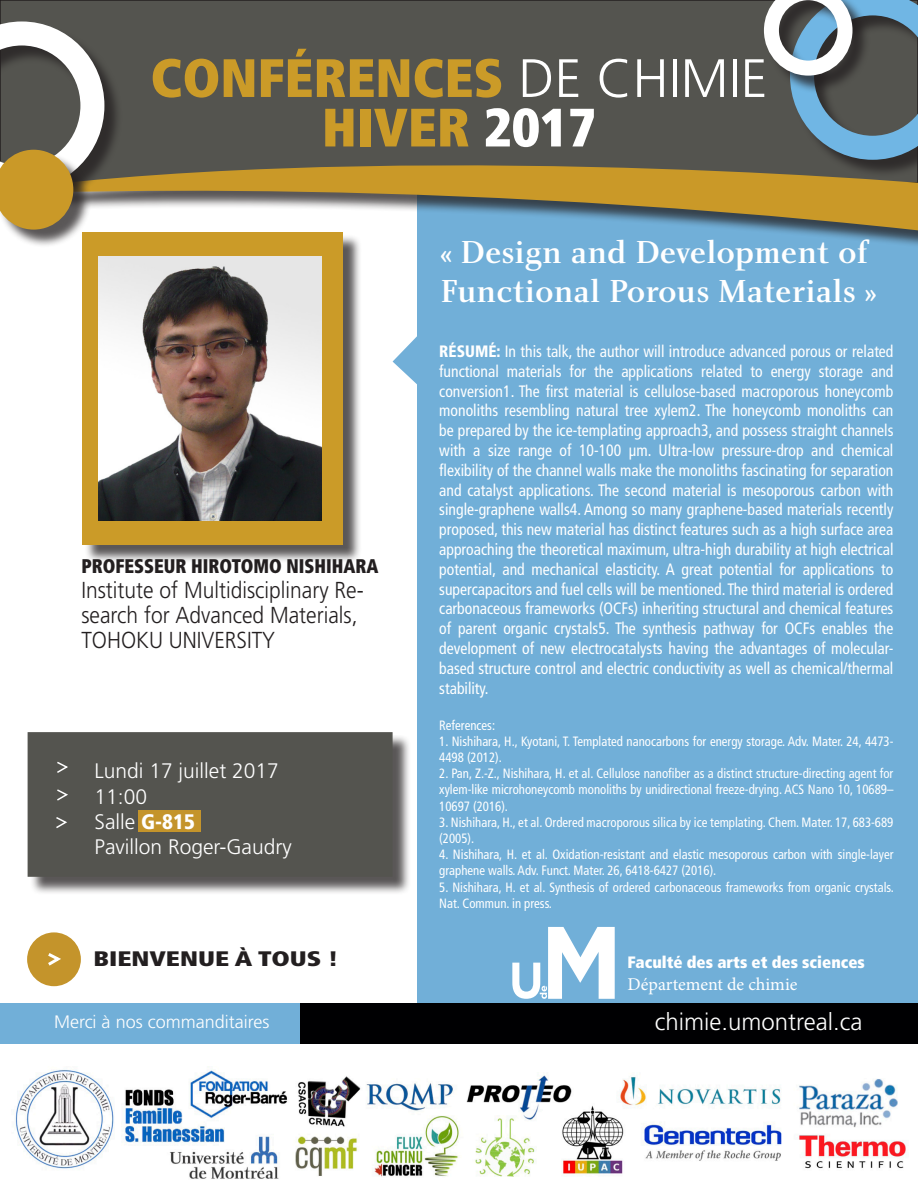
<style>
.page{position:relative;width:918px;height:1188px;background:#fff}
.page>*{position:absolute;margin:0;border:0;box-sizing:border-box;transform-origin:0 0}
.t1{font:900 condensed 54px "Frutiger LT Std";color:#cb9b28}
.t2{font:500 33px/39.6px "Charlotte Std";color:#fff}
.t3{font:300 24px "Frutiger LT Std";color:#fff}
.t4{font:300 23.1px/25.2px "Frutiger LT Std";color:#231f20;scale:.91 1}
.t5{font:300 21px "Frutiger LT Std";color:#fff}
.t6{font:900 condensed 21px "Frutiger LT Std";color:#231f20;scale:1.25 1}
.t7{font:900 condensed 19.8px "Frutiger LT Std";color:#231f20;scale:.91 1}
.t8{font:300 18px "Frutiger LT Std";color:#fff}
.t9{font:18px "Minion Pro";color:#fff}
.t10{font:condensed 16.5px/19.8px "Frutiger LT Std";color:#fff;text-align:justify;scale:.95 1}
.t11{font:900 condensed 16.5px "Frutiger LT Std";color:#fff}
.t12{font:condensed 13.5px/16.2px "Frutiger LT Std";color:#fff;scale:.95 1}
.s1{font-weight:300;font-stretch:normal;color:#fff}
.s2{color:#fff}
.s3{font-weight:900;font-stretch:condensed}
.s4{font-weight:900}
</style>
<div class="page">
<svg style="left:393px;top:336px;width:24px;height:48px"></svg>
<div style="left:417px;top:170px;width:501px;height:873px;background:#71afd8"></div>
<div style="left:0;top:0;width:918px;height:183px;background:#54544f"></div>
<div style="left:0;top:168px;width:918px;height:81px;background:#231f20;opacity:.75"></div>
<svg style="left:104px;top:165px;width:814px;height:65px;fill:#ca992d"></svg>
<div style="left:0;top:24px;width:123px;height:184px;background:#231f20;opacity:.75"></div>
<div style="left:792px;top:0;width:126px;height:178px;background:#231f20;opacity:.75"></div>
<svg style="left:764px;top:0;width:154px;height:160px"></svg>
<div style="left:0;top:152px;width:92px;height:96px;background:#231f20;opacity:.75"></div>
<svg style="left:0;top:21px;width:104px;height:209px"></svg>
<div style="left:30px;top:735px;width:381px;height:160px;background:#231f20;opacity:.75"></div>
<div style="left:28px;top:732px;width:365px;height:145px;background:#54544f;border:2px solid #54544f"></div>
<div style="left:84px;top:234px;width:277px;height:329px;background:#231f20;opacity:.75"></div>
<div style="left:82px;top:232px;width:261px;height:312px;background:#cb9b28"></div>
<div style="left:288px;top:1003px;width:629px;height:41px;background:#000002"></div>
<div style="left:0;top:1003px;width:299px;height:41px;background:#71afd8"></div>
<div style="left:138px;top:811px;width:62px;height:21px;background:#c4942b"></div>
<div style="left:27px;top:932px;width:54px;height:54px;background:#c4942b;border-radius:50%"></div>
<svg style="left:57px;top:761px;width:11px;height:12px"></svg>
<svg style="left:57px;top:789px;width:11px;height:12px"></svg>
<svg style="left:56px;top:817px;width:11px;height:11px"></svg>
<svg style="left:48px;top:953px;width:13px;height:13px"></svg>
<svg style="left:512px;top:927px;width:103px;height:72px"></svg>
<img style="left:15px;top:1066px;width:892px;height:113px">
<img style="left:99px;top:256px;width:223px;height:264px">
<p class="t1" style="left:150px;top:45px;width:619px">CONFÉRENCES <span class="s1">DE CHIMIE</span></p>
<p class="t1" style="left:322px;top:95px;width:276px">HIVER <span class="s2">2017</span></p>
<p class="t7" style="left:81px;top:554px;width:328px">PROFESSEUR HIROTOMO NISHIHARA</p>
<p class="t4" style="left:81px;top:578px;width:312px">Institute of Multidisciplinary Re&shy;search for Advanced Materials,<br>TOHOKU UNIVERSITY</p>
<p class="t5" style="left:95px;top:759px;width:186px">Lundi 17 juillet 2017</p>
<p class="t5" style="left:95px;top:784px;width:54px">11:00</p>
<p class="t5" style="left:95px;top:810px;width:102px">Salle <span class="s3">G-815</span></p>
<p class="t5" style="left:95px;top:835px;width:199px">Pavillon Roger-Gaudry</p>
<p class="t2" style="left:440px;top:232px;width:437px">« Design and Development of<br>Functional Porous Materials »</p>
<p class="t10" style="left:439px;top:341px;width:480px"><span class="s4">RÉSUMÉ:</span> In this talk, the author will introduce advanced porous or related functional materials for the applications related to energy storage and conversion1. The first material is cellulose-based macroporous honeycomb monoliths resembling natural tree xylem2. The honeycomb monoliths can be prepared by the ice-templating approach3, and possess straight channels with a size range of 10-100 μm. Ultra-low pressure-drop and chemical flexibility of the channel walls make the monoliths fascinating for separation and catalyst applications. The second material is mesoporous carbon with single-graphene walls4. Among so many graphene-based materials recently proposed, this new material has distinct features such as a high surface area approaching the theoretical maximum, ultra-high durability at high electrical potential, and mechanical elasticity. A great potential for applications to supercapacitors and fuel cells will be mentioned. The third material is ordered carbonaceous frameworks (OCFs) inheriting structural and chemical features of parent organic crystals5. The synthesis pathway for OCFs enables the development of new electrocatalysts having the advantages of molecular&shy;based structure control and electric conductivity as well as chemical/thermal stability.</p>
<p class="t12" style="left:439px;top:717px;width:60px">References:</p>
<p class="t12" style="left:439px;top:733px;width:480px">1. Nishihara, H., Kyotani, T. Templated nanocarbons for energy storage. Adv. Mater. 24, 4473-<br>4498 (2012).</p>
<p class="t12" style="left:439px;top:765px;width:480px;text-align:justify">2. Pan, Z.-Z., Nishihara, H. et al. Cellulose nanofiber as a distinct structure-directing agent for xylem-like microhoneycomb monoliths by unidirectional freeze-drying. ACS Nano 10, 10689– 10697 (2016).</p>
<p class="t12" style="left:439px;top:814px;width:480px">3. Nishihara, H., et al. Ordered macroporous silica by ice templating. Chem. Mater. 17, 683-689 (2005).</p>
<p class="t12" style="left:439px;top:846px;width:480px">4. Nishihara, H. et al. Oxidation-resistant and elastic mesoporous carbon with single-layer graphene walls. Adv. Funct. Mater. 26, 6418-6427 (2016).</p>
<p class="t12" style="left:439px;top:879px;width:480px">5. Nishihara, H. et al. Synthesis of ordered carbonaceous frameworks from organic crystals.<br>Nat. Commun. in press.</p>
<p class="t6" style="left:94px;top:946px;width:197px">BIENVENUE À TOUS !</p>
<p class="t11" style="left:628px;top:952px;width:239px">Faculté des arts et des sciences</p>
<p class="t9" style="left:628px;top:972px;width:171px">Département de chimie</p>
<p class="t8" style="left:54px;top:1011px;width:217px">Merci à nos commanditaires</p>
<p class="t3" style="left:655px;top:1008px;width:209px">chimie.umontreal.ca</p>
</div>
